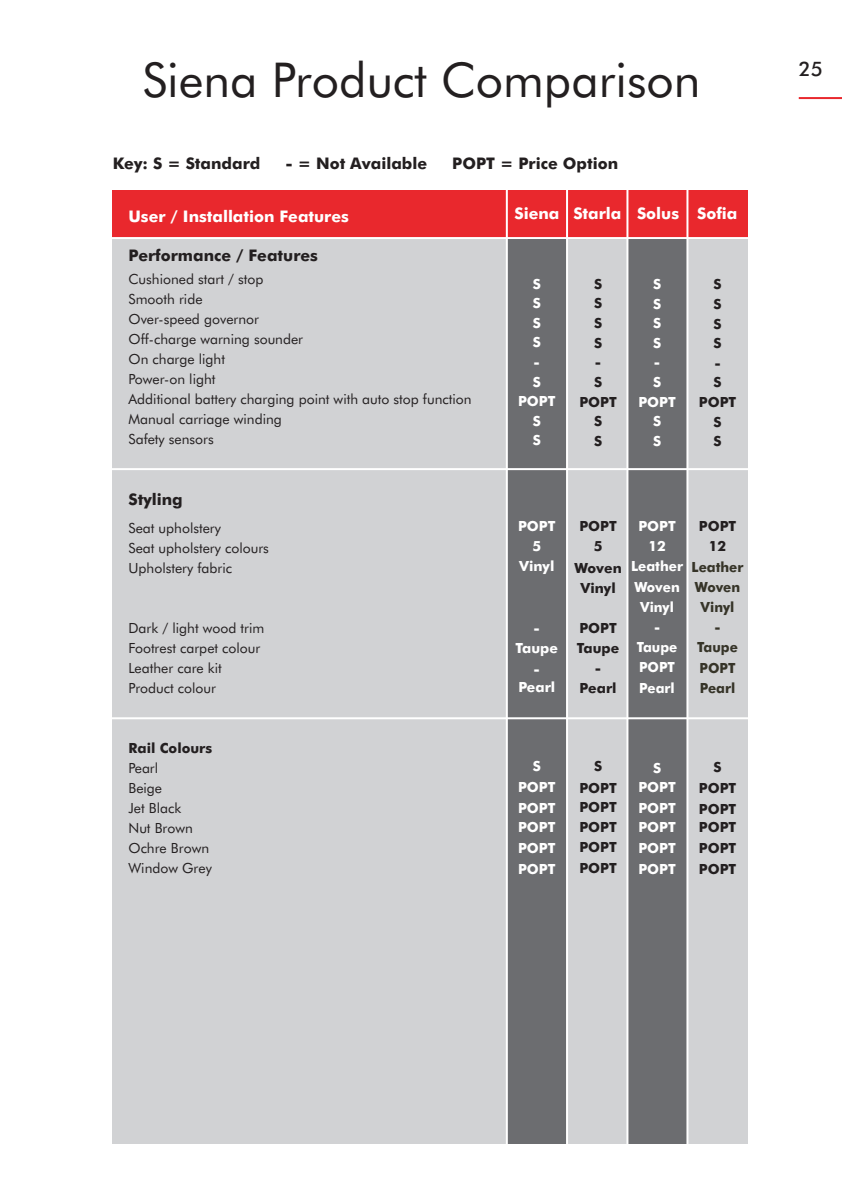
<style>
.page{position:relative;width:842px;height:1191px;background:#fff}
.page>*{position:absolute;margin:0;border:0;box-sizing:border-box;transform-origin:0 0}
.t1{font:48px "Futura BT";color:#231f20}
.t2{font:500 20px "Futura BT";color:#231f20}
.t3{font:700 16px "Futura BT";color:#231f20}
.t4{font:700 16px "Futura BT";color:#fff}
.t5{font:14px/20px "Futura BT";color:#231f20}
.t6{font:700 14px/19.6px "Futura BT";color:#fff;text-align:center}
.t7{font:700 14px/19.6px "Futura BT";color:#231f20;text-align:center}
.t8{font:700 14px/20.2px "Futura BT";color:#363428;text-align:center;scale:.96 1}
</style>
<div class="page">
<hr style="left:799px;top:97px;width:43px;height:2px;background:#e9282d">
<div style="left:113px;top:191px;width:635px;height:953px;background:#d1d2d4"></div>
<div style="left:113px;top:191px;width:635px;height:47px;background:#e9282d"></div>
<hr style="left:112px;top:237px;width:642px;height:2px;background:#fff">
<div style="left:628px;top:239px;width:59px;height:905px;background:#6c6d70"></div>
<div style="left:507px;top:239px;width:59px;height:906px;background:#6c6d70"></div>
<hr style="left:686px;top:184px;width:2px;height:965px;background:#fff">
<hr style="left:626px;top:188px;width:2px;height:961px;background:#fff">
<hr style="left:566px;top:188px;width:2px;height:960px;background:#fff">
<hr style="left:506px;top:188px;width:2px;height:959px;background:#fff">
<hr style="left:104px;top:468px;width:651px;height:2px;background:#fff">
<hr style="left:104px;top:717px;width:651px;height:2px;background:#fff">
<div style="left:0;top:1144px;width:759px;height:7px;background:#fff"></div>
<h1 class="t1" style="left:143px;top:61px;width:559px">Siena Product Comparison</h1>
<p class="t3" style="left:113px;top:157px;width:149px">Key: S = Standard</p>
<p class="t3" style="left:285px;top:157px;width:143px">- = Not Available</p>
<p class="t3" style="left:452px;top:157px;width:167px">POPT = Price Option</p>
<p class="t4" style="left:128px;top:210px;width:222px">User / Installation Features</p>
<p class="t4" style="left:514px;top:207px;width:225px">Siena Starla Solus Sofia</p>
<p class="t3" style="left:128px;top:249px;width:191px">Performance / Features</p>
<p class="t5" style="left:128px;top:270px;width:345px">Cushioned start / stop<br>Smooth ride<br>Over-speed governor<br>Off-charge warning sounder<br>On charge light<br>Power-on light<br>Additional battery charging point with auto stop function<br>Manual carriage winding<br>Safety sensors</p>
<p class="t6" style="left:518px;top:275px;width:39px">S<br>S<br>S<br>S<br>-<br>S<br>POPT<br>S<br>S</p>
<p class="t7" style="left:579px;top:275px;width:39px">S<br>S<br>S<br>S<br>-<br>S<br>POPT<br>S<br>S</p>
<p class="t6" style="left:638px;top:275px;width:39px">S<br>S<br>S<br>S<br>-<br>S<br>POPT<br>S<br>S</p>
<p class="t7" style="left:699px;top:276px;width:39px">S<br>S<br>S<br>S<br>-<br>S<br>POPT<br>S<br>S</p>
<p class="t3" style="left:128px;top:492px;width:56px">Styling</p>
<p class="t5" style="left:128px;top:519px;width:142px">Seat upholstery<br>Seat upholstery colours<br>Upholstery fabric</p>
<p class="t5" style="left:128px;top:619px;width:137px">Dark / light wood trim<br>Footrest carpet colour<br>Leather care kit<br>Product colour</p>
<p class="t7" style="left:128px;top:739px;width:85px">Rail Colours</p>
<p class="t5" style="left:128px;top:759px;width:85px">Pearl<br>Beige<br>Jet Black<br>Nut Brown<br>Ochre Brown<br>Window Grey</p>
<p class="t6" style="left:518px;top:517px;width:39px;line-height:20.4px">POPT<br>5<br>Vinyl</p>
<p class="t6" style="left:516px;top:619px;width:44px;line-height:20.4px">-<br>Taupe -</p>
<p class="t6" style="left:518px;top:678px;width:39px">Pearl</p>
<p class="t7" style="left:579px;top:517px;width:39px">POPT<br>5</p>
<p class="t7" style="left:574px;top:559px;width:49px">Woven<br>Vinyl</p>
<p class="t7" style="left:577px;top:619px;width:44px">POPT<br>Taupe -<br>Pearl</p>
<p class="t6" style="left:631px;top:517px;width:53px;line-height:20.2px">POPT<br>12<br>Leather<br>Woven<br>Vinyl<br>-<br>Taupe<br>POPT<br>Pearl</p>
<p class="t7" style="left:699px;top:517px;width:39px;line-height:20.2px">POPT<br>12</p>
<p class="t8" style="left:692px;top:558px;width:56px">Leather<br>Woven<br>Vinyl<br>-<br>Taupe<br>POPT<br>Pearl</p>
<p class="t6" style="left:518px;top:756px;width:39px;line-height:21px">S<br>POPT<br>POPT</p>
<p class="t6" style="left:518px;top:817px;width:39px;line-height:21px;text-align:justify">POPT POPT POPT</p>
<p class="t7" style="left:579px;top:756px;width:39px;line-height:21.6px">S<br>POPT</p>
<p class="t7" style="left:579px;top:798px;width:39px;text-align:justify">POPT POPT POPT</p>
<p class="t7" style="left:579px;top:859px;width:39px">POPT</p>
<p class="t6" style="left:638px;top:759px;width:39px;line-height:19px">S<br>POPT</p>
<p class="t6" style="left:638px;top:799px;width:39px;line-height:19px;text-align:left">POPT<br>POPT</p>
<p class="t6" style="left:638px;top:838px;width:39px;line-height:21px;text-align:left">POPT<br>POPT</p>
<p class="t7" style="left:699px;top:758px;width:39px;line-height:20.8px">S<br>POPT<br>POPT</p>
<p class="t7" style="left:699px;top:818px;width:39px;line-height:20.8px;text-align:justify">POPT POPT POPT</p>
<h2 class="t2" style="left:799px;top:61px;width:26px">25</h2>
</div>
